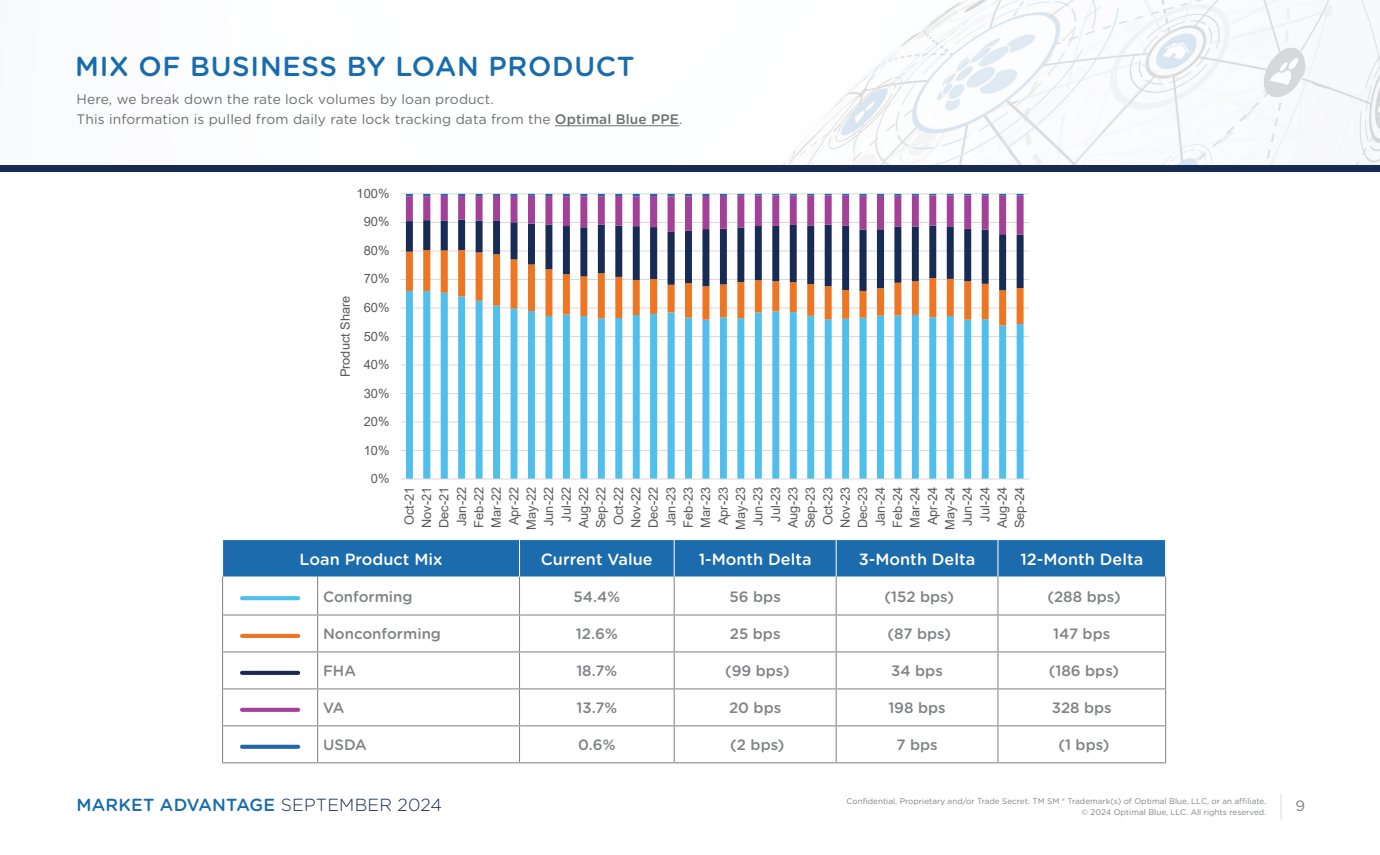
<style>
.page{position:relative;width:1380px;height:855px;background:#fff}
.page>*{position:absolute;margin:0;border:0;box-sizing:border-box;transform-origin:0 0}
.t1{font:500 27.5px "Gotham Rounded";letter-spacing:.025em;color:#186cae}
.t2{font:500 17.5px "Gotham Rounded";letter-spacing:.01em;color:#186cae}
.t3{font:500 16.25px "Gotham Rounded";color:#fff}
.t4{font:500 15px "Gotham Rounded";color:#808285}
.t5{font:15px "Gotham Rounded";color:#808285}
.t6{font:13.75px/20px "Gotham Rounded";letter-spacing:.01em;color:#6d6e71}
.t7{font:12.88px/17.5px "Arial";color:#595959;text-align:right}
.t8{font:8.12px "Gotham Rounded";color:#808285}
.s1{font-weight:500}
.s2{font-weight:300;color:#1a2954}
</style>
<div class="page">
<img style="left:555px;top:0;width:825px;height:165px">
<div style="left:0;top:165px;width:1380px;height:6px;background:#182b54"></div>
<hr style="left:1280px;top:794px;width:2px;height:26px;background:#e2e3e4">
<div style="left:223px;top:540px;width:942px;height:37px;background:#1b6bad"></div>
<hr style="left:222px;top:577px;width:1px;height:37px;background:#808285">
<hr style="left:317px;top:577px;width:1px;height:37px;background:#808285">
<hr style="left:519px;top:577px;width:1px;height:37px;background:#808285">
<hr style="left:674px;top:577px;width:1px;height:37px;background:#808285">
<hr style="left:836px;top:577px;width:1px;height:37px;background:#808285">
<hr style="left:997px;top:577px;width:1px;height:37px;background:#808285">
<hr style="left:1165px;top:577px;width:1px;height:37px;background:#808285">
<hr style="left:222px;top:614px;width:96px;height:2px;background:#808285">
<hr style="left:222px;top:616px;width:1px;height:35px;background:#808285">
<hr style="left:318px;top:614px;width:202px;height:2px;background:#808285">
<hr style="left:317px;top:616px;width:1px;height:35px;background:#808285">
<hr style="left:520px;top:614px;width:154px;height:2px;background:#808285">
<hr style="left:519px;top:616px;width:1px;height:35px;background:#808285">
<hr style="left:674px;top:614px;width:162px;height:2px;background:#808285">
<hr style="left:674px;top:616px;width:1px;height:35px;background:#808285">
<hr style="left:836px;top:614px;width:162px;height:2px;background:#808285">
<hr style="left:836px;top:616px;width:1px;height:35px;background:#808285">
<hr style="left:998px;top:614px;width:168px;height:2px;background:#808285">
<hr style="left:997px;top:616px;width:1px;height:35px;background:#808285">
<hr style="left:1165px;top:616px;width:1px;height:35px;background:#808285">
<hr style="left:222px;top:651px;width:96px;height:1px;background:#808285">
<hr style="left:222px;top:652px;width:1px;height:36px;background:#808285">
<hr style="left:318px;top:651px;width:202px;height:1px;background:#808285">
<hr style="left:317px;top:652px;width:1px;height:36px;background:#808285">
<hr style="left:520px;top:651px;width:154px;height:1px;background:#808285">
<hr style="left:519px;top:652px;width:1px;height:36px;background:#808285">
<hr style="left:674px;top:651px;width:162px;height:1px;background:#808285">
<hr style="left:674px;top:652px;width:1px;height:36px;background:#808285">
<hr style="left:836px;top:651px;width:162px;height:1px;background:#808285">
<hr style="left:836px;top:652px;width:1px;height:36px;background:#808285">
<hr style="left:998px;top:651px;width:168px;height:1px;background:#808285">
<hr style="left:997px;top:652px;width:1px;height:36px;background:#808285">
<hr style="left:1165px;top:652px;width:1px;height:36px;background:#808285">
<hr style="left:222px;top:688px;width:96px;height:1px;background:#808285">
<hr style="left:222px;top:689px;width:1px;height:36px;background:#808285">
<hr style="left:318px;top:688px;width:202px;height:1px;background:#808285">
<hr style="left:317px;top:689px;width:1px;height:36px;background:#808285">
<hr style="left:520px;top:688px;width:154px;height:1px;background:#808285">
<hr style="left:519px;top:689px;width:1px;height:36px;background:#808285">
<hr style="left:674px;top:688px;width:162px;height:1px;background:#808285">
<hr style="left:674px;top:689px;width:1px;height:36px;background:#808285">
<hr style="left:836px;top:688px;width:162px;height:1px;background:#808285">
<hr style="left:836px;top:689px;width:1px;height:36px;background:#808285">
<hr style="left:998px;top:688px;width:168px;height:1px;background:#808285">
<hr style="left:997px;top:689px;width:1px;height:36px;background:#808285">
<hr style="left:1165px;top:689px;width:1px;height:36px;background:#808285">
<hr style="left:222px;top:725px;width:96px;height:1px;background:#808285">
<hr style="left:222px;top:726px;width:1px;height:36px;background:#808285">
<hr style="left:318px;top:725px;width:202px;height:1px;background:#808285">
<hr style="left:317px;top:726px;width:1px;height:36px;background:#808285">
<hr style="left:520px;top:725px;width:154px;height:1px;background:#808285">
<hr style="left:519px;top:726px;width:1px;height:36px;background:#808285">
<hr style="left:674px;top:725px;width:162px;height:1px;background:#808285">
<hr style="left:674px;top:726px;width:1px;height:36px;background:#808285">
<hr style="left:836px;top:725px;width:162px;height:1px;background:#808285">
<hr style="left:836px;top:726px;width:1px;height:36px;background:#808285">
<hr style="left:998px;top:725px;width:168px;height:1px;background:#808285">
<hr style="left:997px;top:726px;width:1px;height:36px;background:#808285">
<hr style="left:1165px;top:726px;width:1px;height:36px;background:#808285">
<hr style="left:222px;top:762px;width:96px;height:1px;background:#808285">
<hr style="left:318px;top:762px;width:202px;height:1px;background:#808285">
<hr style="left:520px;top:762px;width:154px;height:1px;background:#808285">
<hr style="left:674px;top:762px;width:162px;height:1px;background:#808285">
<hr style="left:836px;top:762px;width:162px;height:1px;background:#808285">
<hr style="left:998px;top:762px;width:168px;height:1px;background:#808285">
<hr style="left:519px;top:540px;width:1px;height:37px;background:#fff">
<hr style="left:674px;top:540px;width:1px;height:37px;background:#fff">
<hr style="left:836px;top:540px;width:1px;height:37px;background:#fff">
<hr style="left:997px;top:540px;width:1px;height:37px;background:#fff">
<svg style="left:242px;top:596px;width:56px;height:4px"></svg>
<hr style="left:242px;top:634px;width:56px;height:4px;background:#ed7524">
<svg style="left:242px;top:671px;width:56px;height:4px"></svg>
<svg style="left:242px;top:708px;width:56px;height:4px"></svg>
<svg style="left:242px;top:745px;width:56px;height:4px"></svg>
<hr style="left:555px;top:125px;width:124px;height:1px;background:#6d6e71">
<hr style="left:401px;top:450px;width:628px;height:1px;background:#d9d9d9">
<hr style="left:401px;top:421px;width:628px;height:1px;background:#d9d9d9">
<hr style="left:401px;top:393px;width:628px;height:1px;background:#d9d9d9">
<hr style="left:401px;top:364px;width:628px;height:1px;background:#d9d9d9">
<hr style="left:401px;top:336px;width:628px;height:1px;background:#d9d9d9">
<hr style="left:401px;top:307px;width:628px;height:1px;background:#d9d9d9">
<hr style="left:401px;top:279px;width:628px;height:1px;background:#d9d9d9">
<hr style="left:401px;top:250px;width:628px;height:1px;background:#d9d9d9">
<hr style="left:401px;top:222px;width:628px;height:1px;background:#d9d9d9">
<hr style="left:401px;top:193px;width:628px;height:1px;background:#d9d9d9">
<svg style="left:406px;top:326px;width:618px;height:153px"></svg>
<svg style="left:406px;top:194px;width:618px;height:132px"></svg>
<hr style="left:401px;top:479px;width:628px;height:1px;background:#d9d9d9">
<h1 class="t1" style="left:75px;top:47px;width:561px">MIX OF BUSINESS BY LOAN PRODUCT</h1>
<p class="t6" style="left:77px;top:89px;width:608px">Here, we break down the rate lock volumes by loan product.<br>This information is pulled from daily rate lock tracking data from the <span class="s1">Optimal Blue PPE</span>.</p>
<p class="t7" style="left:357px;top:185px;width:34px">100%</p>
<p class="t7" style="left:364px;top:213px;width:27px">90%</p>
<p class="t7" style="left:364px;top:242px;width:27px">80%</p>
<p class="t7" style="left:336px;top:377px;width:84px;rotate:-90deg">Product Share</p>
<p class="t7" style="left:364px;top:270px;width:27px">70%</p>
<p class="t7" style="left:364px;top:299px;width:27px">60%</p>
<p class="t7" style="left:364px;top:327px;width:27px">50%</p>
<p class="t7" style="left:364px;top:356px;width:27px">40%</p>
<p class="t7" style="left:364px;top:384px;width:27px">30%</p>
<p class="t7" style="left:364px;top:413px;width:27px">20%</p>
<p class="t7" style="left:364px;top:441px;width:27px">10%</p>
<p class="t7" style="left:371px;top:470px;width:20px">0%</p>
<p class="t7" style="left:400px;top:530px;width:45px;rotate:-90deg">Oct-21<br>Nov-21<br>Dec-21<br>Jan-22<br>Feb-22<br>Mar-22<br>Apr-22<br>May-22<br>Jun-22<br>Jul-22<br>Aug-22<br>Sep-22<br>Oct-22<br>Nov-22<br>Dec-22<br>Jan-23<br>Feb-23<br>Mar-23<br>Apr-23<br>May-23<br>Jun-23<br>Jul-23<br>Aug-23<br>Sep-23<br>Oct-23<br>Nov-23<br>Dec-23<br>Jan-24<br>Feb-24<br>Mar-24<br>Apr-24<br>May-24<br>Jun-24<br>Jul-24<br>Aug-24<br>Sep-24</p>
<p class="t3" style="left:300px;top:547px;width:144px">Loan Product Mix</p>
<p class="t3" style="left:541px;top:547px;width:113px">Current Value</p>
<p class="t3" style="left:699px;top:547px;width:114px">1-Month Delta</p>
<p class="t3" style="left:859px;top:547px;width:118px">3-Month Delta</p>
<p class="t3" style="left:1020px;top:547px;width:124px">12-Month Delta</p>
<p class="t4" style="left:323px;top:586px;width:91px">Conforming</p>
<p class="t4" style="left:574px;top:586px;width:48px">54.4%</p>
<p class="t4" style="left:730px;top:586px;width:53px">56 bps</p>
<p class="t4" style="left:885px;top:586px;width:71px">(152 bps)</p>
<p class="t4" style="left:1047px;top:586px;width:75px">(288 bps)</p>
<p class="t4" style="left:323px;top:623px;width:119px">Nonconforming</p>
<p class="t4" style="left:576px;top:623px;width:43px">12.6%</p>
<p class="t4" style="left:730px;top:623px;width:52px">25 bps</p>
<p class="t4" style="left:888px;top:623px;width:65px">(87 bps)</p>
<p class="t4" style="left:1053px;top:623px;width:58px">147 bps</p>
<p class="t4" style="left:323px;top:660px;width:34px">FHA</p>
<p class="t4" style="left:576px;top:660px;width:42px">18.7%</p>
<p class="t4" style="left:725px;top:660px;width:66px">(99 bps)</p>
<p class="t4" style="left:891px;top:660px;width:53px">34 bps</p>
<p class="t4" style="left:1049px;top:660px;width:72px">(186 bps)</p>
<p class="t4" style="left:323px;top:697px;width:23px">VA</p>
<p class="t4" style="left:576px;top:697px;width:42px">13.7%</p>
<p class="t4" style="left:729px;top:697px;width:54px">20 bps</p>
<p class="t4" style="left:888px;top:697px;width:59px">198 bps</p>
<p class="t4" style="left:1052px;top:697px;width:62px">328 bps</p>
<p class="t4" style="left:323px;top:734px;width:45px">USDA</p>
<p class="t4" style="left:578px;top:734px;width:39px">0.6%</p>
<p class="t4" style="left:730px;top:734px;width:56px">(2 bps)</p>
<p class="t4" style="left:896px;top:734px;width:43px">7 bps</p>
<p class="t4" style="left:1059px;top:734px;width:53px">(1 bps)</p>
<h2 class="t2" style="left:77px;top:792px;width:367px">MARKET ADVANTAGE <span class="s2">SEPTEMBER 2024</span></h2>
<p class="t8" style="left:847px;top:796px;width:421px">Confidential, Proprietary and/or Trade Secret. TM SM ® Trademark(s) of Optimal Blue, LLC, or an affiliate.</p>
<p class="t8" style="left:1081px;top:807px;width:186px">© 2024 Optimal Blue, LLC. All rights reserved.</p>
<p class="t5" style="left:1295px;top:796px;width:11px">9</p>
</div>
